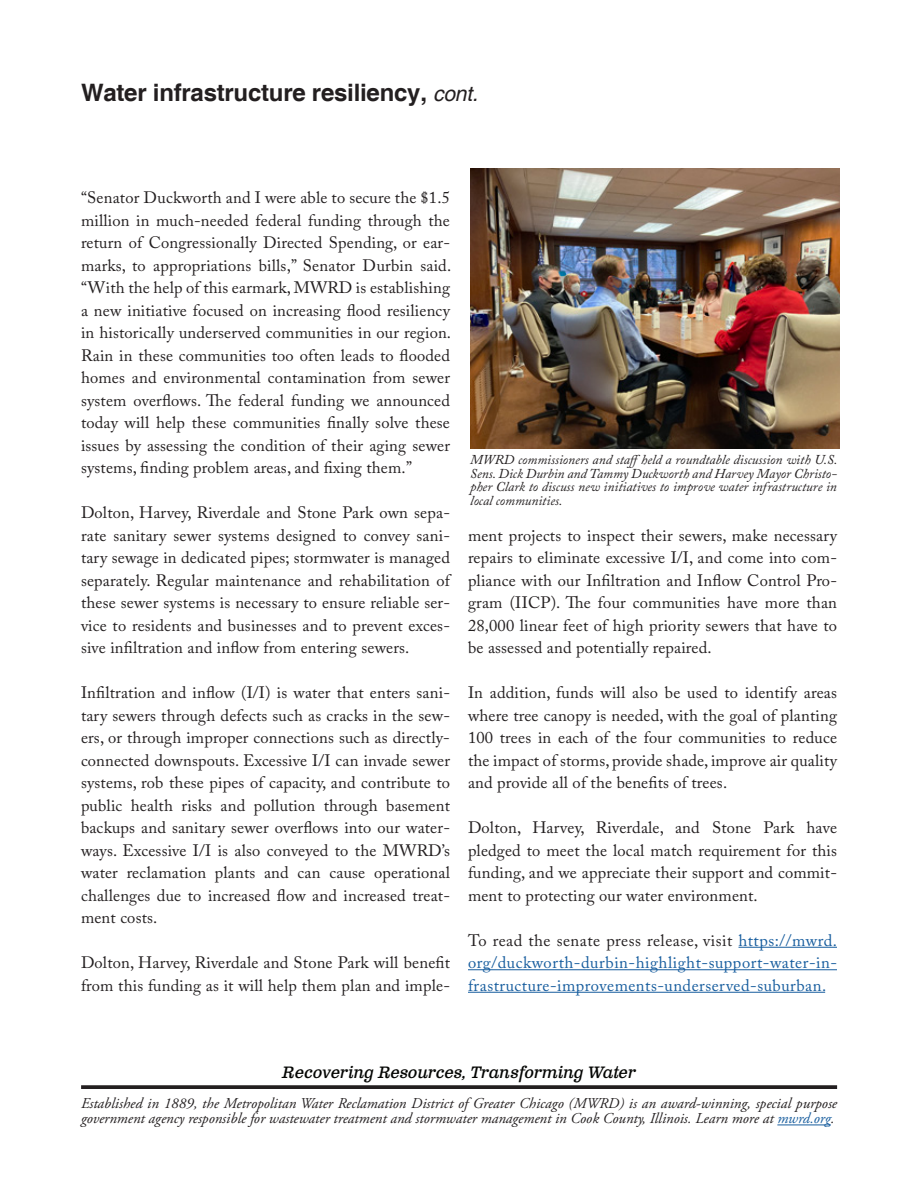
<style>
.page{position:relative;width:918px;height:1188px;background:#fff}
.page>*{position:absolute;margin:0;border:0;box-sizing:border-box;transform-origin:0 0}
.Paragraph_JJK{font:700 24px "Helvetica";letter-spacing:-.01em;color:#231f20}
.Paragraph_JJK-2{font:16.5px/22.5px "Adobe Caslon Pro";letter-spacing:.01em;color:#231f20;text-align:justify}
.Paragraph_JJK-3{font:16.5px/22.5px "Adobe Caslon Pro";letter-spacing:.03em;color:#175d9e;text-align:justify}
.Paragraph_Style_9{font:italic 16.5px "Clarendon Text Pro";letter-spacing:-.005em;color:#040503}
.t1{font:italic 15px/15px "Adobe Garamond Pro";color:#231f20}
.Paragraph_JJK-4{font:italic 13.5px/13.5px "Adobe Caslon Pro";color:#231f20;text-align:justify}
.s1{font-weight:400;font-style:italic;font-size:21px}
.s2{color:#231f20}
.s3{color:#175d9e}
</style>
<div class="page">
<hr style="left:777px;top:1125px;width:54px;height:1px;background:#175d9e">
<svg style="left:81px;top:1085px;width:756px;height:4px;background:#302d2d"></svg>
<hr style="left:739px;top:947px;width:98px;height:1px;background:#175d9e">
<hr style="left:468px;top:969px;width:369px;height:1px;background:#175d9e">
<hr style="left:468px;top:992px;width:357px;height:1px;background:#175d9e">
<img style="left:470px;top:168px;width:369px;height:280px">
<p class="Paragraph_JJK" style="left:81px;top:78px;width:398px">Water infrastructure resiliency, <span class="s1">cont.</span></p>
<p class="Paragraph_JJK-2" style="left:81px;top:186px;width:372px">“Senator Duckworth and I were able to secure the $1.5 million in much-needed federal funding through the return of Congressionally Directed Spending, or ear&shy;marks, to appropriations bills,” Senator Durbin said. “With the help of this earmark, MWRD is establishing a new initiative focused on increasing flood resiliency in historically underserved communities in our region.<br>Rain in these communities too often leads to flooded homes and environmental contamination from sewer system overflows. The federal funding we announced today will help these communities finally solve these issues by assessing the condition of their aging sewer systems, finding problem areas, and fixing them.”</p>
<p class="Paragraph_JJK-2" style="left:81px;top:501px;width:371px">Dolton, Harvey, Riverdale and Stone Park own sepa&shy;rate sanitary sewer systems designed to convey sani&shy;tary sewage in dedicated pipes; stormwater is managed separately. Regular maintenance and rehabilitation of these sewer systems is necessary to ensure reliable ser&shy;vice to residents and businesses and to prevent exces&shy;sive infiltration and inflow from entering sewers.</p>
<p class="Paragraph_JJK-2" style="left:81px;top:681px;width:371px">Infiltration and inflow (I/I) is water that enters sani&shy;tary sewers through defects such as cracks in the sew&shy;ers, or through improper connections such as directly&shy;connected downspouts. Excessive I/I can invade sewer systems, rob these pipes of capacity, and contribute to public health risks and pollution through basement backups and sanitary sewer overflows into our water&shy;ways. Excessive I/I is also conveyed to the MWRD’s water reclamation plants and can cause operational challenges due to increased flow and increased treat&shy;ment costs.</p>
<p class="Paragraph_JJK-2" style="left:81px;top:951px;width:371px">Dolton, Harvey, Riverdale and Stone Park will benefit from this funding as it will help them plan and imple-</p>
<p class="Paragraph_JJK-4" style="left:470px;top:453px;width:369px">MWRD commissioners and staffheld a roundtable discussion with U.S.<br>Sens. Dick Durbin and Tammy Duckworth and Harvey Mayor Christo&shy;pher Clark to discuss new initiatives to improve water infrastructure in local communities.</p>
<p class="Paragraph_JJK-2" style="left:468px;top:524px;width:371px">ment projects to inspect their sewers, make necessary repairs to eliminate excessive I/I, and come into com&shy;pliance with our Infiltration and Inflow Control Pro&shy;gram (IICP). The four communities have more than 28,000 linear feet of high priority sewers that have to be assessed and potentially repaired.</p>
<p class="Paragraph_JJK-2" style="left:468px;top:681px;width:371px">In addition, funds will also be used to identify areas where tree canopy is needed, with the goal of planting 100 trees in each of the four communities to reduce the impact of storms, provide shade, improve air quality and provide all of the benefits of trees.</p>
<p class="Paragraph_JJK-2" style="left:468px;top:816px;width:371px">Dolton, Harvey, Riverdale, and Stone Park have pledged to meet the local match requirement for this funding, and we appreciate their support and commit&shy;ment to protecting our water environment.</p>
<p class="Paragraph_JJK-3" style="left:468px;top:929px;width:371px"><span class="s2">To read the senate press release, visit</span> https://mwrd. org/duckworth-durbin-highlight-support-water-in&shy;frastructure-improvements-underserved-suburban.</p>
<p class="Paragraph_Style_9" style="left:282px;top:1062px;width:355px">Recovering Resources, Transforming Water</p>
<p class="t1" style="left:81px;top:1097px;width:758px">Established in 1889, the Metropolitan Water Reclamation District of Greater Chicago (MWRD) is an award-winning, special purpose government agency responsible for wastewater treatment and stormwater management in Cook County, Illinois. Learn more at <span class="s3">mwrd.org</span>.</p>
</div>
